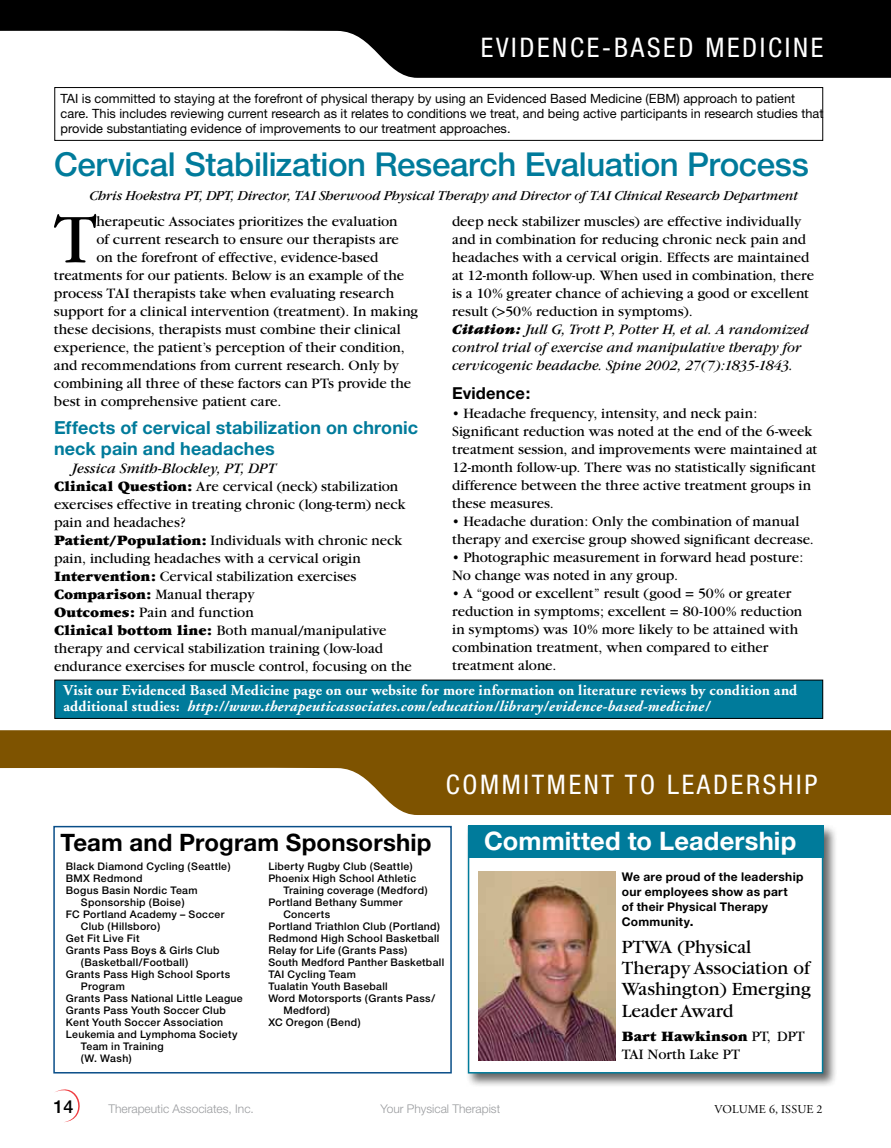
<style>
.page{position:relative;width:891px;height:1148px;background:#fff}
.page>*{position:absolute;margin:0;border:0;box-sizing:border-box;transform-origin:0 0}
.t1{font:72.75px "Garamond";color:#000}
.t2{font:500 33px "Helvetica Neue";letter-spacing:-.015em;color:#007b9b}
.t3{font:condensed 27px "Helvetica Neue";letter-spacing:.1em;color:#fff}
.t4{font:700 25.5px "Helvetica Neue";letter-spacing:.005em;color:#fff}
.t5{font:700 24px "Helvetica Neue";letter-spacing:.005em;color:#000}
.t6{font:19.5px/21px "Garamond";color:#000}
.t7{font:700 18px/21px "Helvetica Neue";letter-spacing:.005em;color:#007b9b}
.t8{font:500 18px "Helvetica Neue";color:#000}
.t9{font:700 16.5px "Helvetica Neue";letter-spacing:.01em;color:#000}
.t10{font:15px/18px "Garamond";color:#000}
.t11{font:700 15px/16.5px "Adobe Garamond";letter-spacing:.01em;color:#fff}
.t12{font:italic 14.25px "Garamond";letter-spacing:-.01em;color:#000}
.t13{font:12.75px/15px "Helvetica Neue";color:#000}
.t14{font:700 12px/15px "Helvetica Neue";letter-spacing:.025em;color:#000}
.t15{font:300 12px "Helvetica Neue";color:#999b9e}
.t16{font:12px "Adobe Garamond Pro";letter-spacing:.015em;color:#000}
.t17{font:500 10.5px "Helvetica Neue";letter-spacing:.03em;color:#000}
.s1{font-style:italic}
.s2{font-weight:900}
.s3{font-weight:900;font-style:italic}
.s4{font-size:13.5px}
</style>
<div class="page">
<div style="left:55px;top:680px;width:768px;height:38px;background:#007b9b"></div>
<svg style="left:55px;top:1089px;width:25px;height:33px"></svg>
<div style="left:53px;top:826px;width:399px;height:247px;background:#fff;border:2px solid #094e88"></div>
<div style="left:466px;top:823px;width:371px;height:264px;background:#000;opacity:.6"></div>
<div style="left:468px;top:826px;width:355px;height:247px;background:#fff;border:2px solid #007b9b"></div>
<div style="left:468px;top:825px;width:355px;height:32px;background:#007b9b"></div>
<img style="left:479px;top:871px;width:136px;height:189px">
<svg style="left:0;top:730px;width:891px;height:85px;fill:#7e5300"></svg>
<svg style="left:0;top:0;width:891px;height:78px;fill:#000"></svg>
<div style="left:54px;top:87px;width:769px;height:54px;border:1px solid #000"></div>
<h3 class="t3" style="left:481px;top:32px;width:344px">EVIDENCE-BASED MEDICINE</h3>
<p class="t13" style="left:61px;top:91px;width:764px">TAI is committed to staying at the forefront of physical therapy by using an Evidenced Based Medicine (EBM) approach to patient care. This includes reviewing current research as it relates to conditions we treat, and being active participants in research studies that provide substantiating evidence of improvements to our treatment approaches.</p>
<h2 class="t2" style="left:54px;top:145px;width:756px">Cervical Stabilization Research Evaluation Process</h2>
<p class="t12" style="left:90px;top:188px;width:710px">Chris Hoekstra PT, DPT, Director, TAI Sherwood Physical Therapy and Director of TAI Clinical Research Department</p>
<h1 class="t1" style="left:54px;top:201px;width:44px">T</h1>
<p class="t10" style="left:97px;top:213px;width:303px">herapeutic Associates prioritizes the evaluation</p>
<p class="t10" style="left:97px;top:231px;width:304px">of current research to ensure our therapists are</p>
<p class="t10" style="left:97px;top:249px;width:283px">on the forefront of effective, evidence-based</p>
<p class="t10" style="left:54px;top:267px;width:352px">treatments for our patients. Below is an example of the</p>
<p class="t10" style="left:54px;top:285px;width:342px">process TAI therapists take when evaluating research</p>
<p class="t10" style="left:54px;top:303px;width:366px">support for a clinical intervention (treatment). In making</p>
<p class="t10" style="left:54px;top:321px;width:348px">these decisions, therapists must combine their clinical</p>
<p class="t10" style="left:54px;top:339px;width:352px">experience, the patient’s perception of their condition,</p>
<p class="t10" style="left:54px;top:357px;width:347px">and recommendations from current research. Only by</p>
<p class="t10" style="left:54px;top:375px;width:359px">combining all three of these factors can PTs provide the</p>
<p class="t10" style="left:54px;top:393px;width:229px">best in comprehensive patient care.</p>
<p class="t7" style="left:54px;top:417px;width:366px">Effects of cervical stabilization on chronic neck pain and headaches</p>
<p class="t10" style="left:54px;top:459px;width:359px;text-indent:18px"><span class="s1">Jessica Smith-Blockley, PT, DPT<br></span><span class="s2">Clinical Question:</span> Are cervical (neck) stabilization exercises effective in treating chronic (long-term) neck pain and headaches?<br><span class="s2">Patient/Population:</span> Individuals with chronic neck pain, including headaches with a cervical origin <span class="s2">Intervention:</span> Cervical stabilization exercises <span class="s2">Comparison:</span> Manual therapy<br><span class="s2">Outcomes:</span> Pain and function<br><span class="s2">Clinical bottom line:</span> Both manual/manipulative therapy and cervical stabilization training (low-load endurance exercises for muscle control, focusing on the</p>
<p class="t10" style="left:452px;top:213px;width:363px">deep neck stabilizer muscles) are effective individually and in combination for reducing chronic neck pain and headaches with a cervical origin. Effects are maintained at 12-month follow-up. When used in combination, there is a 10% greater chance of achieving a good or excellent result (&gt;50% reduction in symptoms).<br><span class="s3">Citation:</span> <span class="s1">Jull G, Trott P, Potter H, et al. A randomized control trial of exercise and manipulative therapy for cervicogenic headache. Spine 2002, 27(7):1835-1843.</span></p>
<p class="t9" style="left:452px;top:383px;width:80px">Evidence:</p>
<p class="t10" style="left:452px;top:405px;width:367px">• Headache frequency, intensity, and neck pain:<br>Significant reduction was noted at the end of the 6-week treatment session, and improvements were maintained at 12-month follow-up. There was no statistically significant difference between the three active treatment groups in these measures.</p>
<p class="t10" style="left:452px;top:513px;width:363px">• Headache duration: Only the combination of manual therapy and exercise group showed significant decrease.</p>
<p class="t10" style="left:452px;top:549px;width:353px">• Photographic measurement in forward head posture:<br>No change was noted in any group.</p>
<p class="t10" style="left:452px;top:585px;width:352px">• A “good or excellent” result (good = 50% or greater reduction in symptoms; excellent = 80-100% reduction in symptoms) was 10% more likely to be attained with combination treatment, when compared to either treatment alone.</p>
<p class="t11" style="left:63px;top:682px;width:736px">Visit our Evidenced Based Medicine page on our website for more information on literature reviews by condition and additional studies: <span class="s1">http://www.therapeuticassociates.com/education/library/evidence-based-medicine/</span></p>
<h3 class="t3" style="left:446px;top:769px;width:371px">COMM ITM ENT TO LEADERSHIP</h3>
<h3 class="t5" style="left:61px;top:827px;width:372px">Team and Program Sponsorship</h3>
<p class="t17" style="left:66px;top:859px;width:166px">Black Diamond Cycling (Seattle)</p>
<p class="t17" style="left:66px;top:871px;width:78px">BMX Redmond</p>
<p class="t17" style="left:66px;top:883px;width:133px">Bogus Basin Nordic Team</p>
<p class="t17" style="left:81px;top:895px;width:105px">Sponsorship (Boise)</p>
<p class="t17" style="left:66px;top:907px;width:160px">FC Portland Academy – Soccer</p>
<p class="t17" style="left:81px;top:919px;width:81px">Club (Hillsboro)</p>
<p class="t17" style="left:66px;top:931px;width:75px">Get Fit Live Fit</p>
<p class="t17" style="left:66px;top:943px;width:155px">Grants Pass Boys &amp; Girls Club</p>
<p class="t17" style="left:81px;top:955px;width:109px">(Basketball/Football)</p>
<p class="t17" style="left:66px;top:967px;width:166px">Grants Pass High School Sports</p>
<p class="t17" style="left:81px;top:979px;width:45px">Program</p>
<p class="t17" style="left:66px;top:991px;width:178px">Grants Pass National Little League</p>
<p class="t17" style="left:66px;top:1003px;width:161px">Grants Pass Youth Soccer Club</p>
<p class="t17" style="left:66px;top:1015px;width:159px">Kent Youth Soccer Association</p>
<p class="t17" style="left:66px;top:1027px;width:173px">Leukemia and Lymphoma Society</p>
<p class="t17" style="left:81px;top:1039px;width:84px">Team in Training</p>
<p class="t17" style="left:81px;top:1051px;width:52px">(W. Wash)</p>
<p class="t17" style="left:268px;top:859px;width:146px">Liberty Rugby Club (Seattle)</p>
<p class="t17" style="left:268px;top:871px;width:149px">Phoenix High School Athletic</p>
<p class="t17" style="left:283px;top:883px;width:146px">Training coverage (Medford)</p>
<p class="t17" style="left:268px;top:895px;width:136px">Portland Bethany Summer</p>
<p class="t17" style="left:283px;top:907px;width:48px">Concerts</p>
<p class="t17" style="left:268px;top:919px;width:173px">Portland Triathlon Club (Portland)</p>
<p class="t17" style="left:268px;top:931px;width:173px">Redmond High School Basketball</p>
<p class="t17" style="left:268px;top:943px;width:141px">Relay for Life (Grants Pass)</p>
<p class="t17" style="left:268px;top:955px;width:177px">South Medford Panther Basketball</p>
<p class="t17" style="left:268px;top:967px;width:89px">TAI Cycling Team</p>
<p class="t17" style="left:268px;top:979px;width:121px">Tualatin Youth Baseball</p>
<p class="t17" style="left:268px;top:992px;width:168px">Word Motorsports (Grants Pass/</p>
<p class="t17" style="left:283px;top:1004px;width:48px">Medford)</p>
<p class="t17" style="left:268px;top:1016px;width:94px">XC Oregon (Bend)</p>
<h3 class="t4" style="left:484px;top:825px;width:314px">Committed to Leadership</h3>
<p class="t14" style="left:622px;top:868px;width:183px">We are proud of the leadership our employees show as part<br>of their Physical Therapy<br>Community<span class="s4">.</span></p>
<h3 class="t6" style="left:622px;top:937px;width:191px">PTWA (Physical<br>Therapy Association of<br>Washington) Emerging<br>Leader Award</h3>
<p class="t10" style="left:622px;top:1027px;width:184px"><span class="s2">Bart Hawkinson</span> PT, DPT<br>TAI North Lake PT</p>
<p class="t8" style="left:53px;top:1095px;width:22px">14</p>
<p class="t15" style="left:108px;top:1101px;width:147px">Therapeutic Associates, Inc.</p>
<p class="t15" style="left:380px;top:1101px;width:121px">Your Physical Therapist</p>
<p class="t16" style="left:714px;top:1101px;width:110px">VOLUME 6, ISSUE 2</p>
</div>
